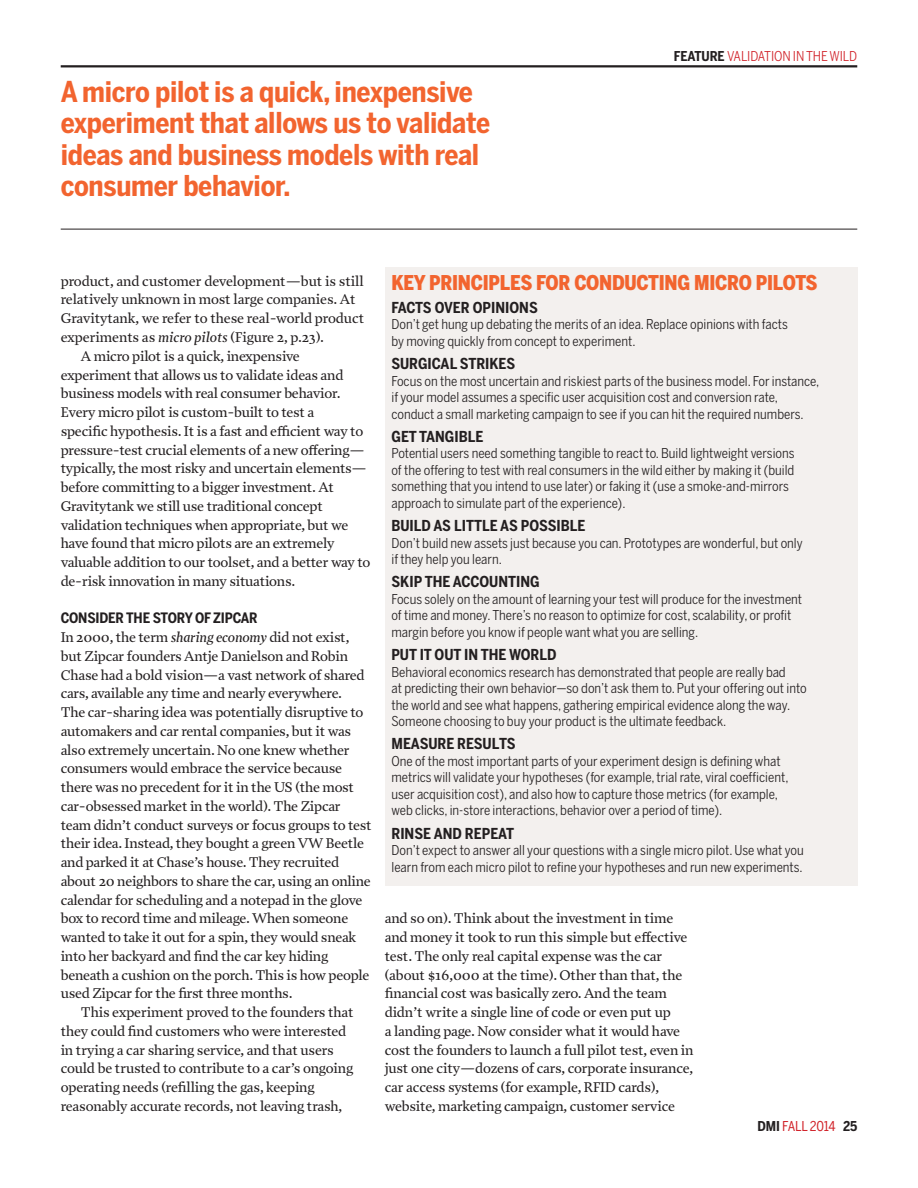
<style>
.page{position:relative;width:918px;height:1188px;background:#fff}
.page>*{position:absolute;margin:0;border:0;box-sizing:border-box;transform-origin:0 0}
.t1{font:700 28.5px/31.5px "Benton Sans Cond";letter-spacing:-.01em;color:#f2642f}
.t2{font:900 20.25px "Benton Sans Cond";color:#f2642f}
.t3{font:700 15px "Benton Sans Cond";color:#231f20}
.t4{font:14.25px/18.8px "Prensa";letter-spacing:-.02em;color:#231f20}
.t5{font:700 14.25px "Benton Sans Cond";letter-spacing:-.01em;color:#231f20}
.t6{font:13.5px/16.5px "Benton Sans Cond";color:#231f20}
.t7{font:13.5px "Benton Sans Cond";color:#d1232a}
.t8{font:13.5px "Benton Sans Cond";letter-spacing:-.015em;color:#d1232a}
.t9{font:700 13.5px "Benton Sans Cond";color:#231f20}
.s1{font-style:italic}
.s2{font-weight:700;color:#231f20}
</style>
<div class="page">
<hr style="left:61px;top:65px;width:796px;height:2px;background:#231f20">
<hr style="left:61px;top:229px;width:796px;height:1px;background:#231f20">
<div style="left:385px;top:268px;width:472px;height:618px;background:#f3f0ee"></div>
<h1 class="t1" style="left:61px;top:76px;width:431px">A MICRO PILOT IS A QUICK, INEXPENSIVE<br>EXPERIMENT THAT ALLOWS US TO VALIDATE<br>IDEAS AND BUSINESS MODELS WITH REAL<br>CONSUMER BEHAVIOR.</h1>
<p class="t9" style="left:674px;top:48px;width:15px">FEATURE</p>
<p class="t7" style="left:727px;top:48px;width:28px">VA LIDATION</p>
<p class="t7" style="left:793px;top:48px;width:64px">IN THEWILD</p>
<p class="t4" style="left:61px;top:271px;width:304px">product, and customer development—but is still</p>
<p class="t4" style="left:61px;top:290px;width:297px">relatively unknown in most large companies. At</p>
<p class="t4" style="left:61px;top:309px;width:305px">Gravitytank, we refer to these real-world product</p>
<p class="t4" style="left:61px;top:328px;width:265px">experiments as <span class="s1">micro pilots</span> (Figure 2, p.23).</p>
<p class="t4" style="left:81px;top:346px;width:220px">A micro pilot is a quick, inexpensive</p>
<p class="t4" style="left:61px;top:365px;width:284px">experiment that allows us to validate ideas and</p>
<p class="t4" style="left:61px;top:384px;width:281px">business models with real consumer behavior.</p>
<p class="t4" style="left:61px;top:403px;width:255px">Every micro pilot is custom-built to test a</p>
<p class="t4" style="left:61px;top:422px;width:304px">specific hypothesis. It is a fast and efficient way to</p>
<p class="t4" style="left:61px;top:440px;width:305px">pressure-test crucial elements of a new offering—</p>
<p class="t4" style="left:61px;top:459px;width:308px">typically, the most risky and uncertain elements—</p>
<p class="t4" style="left:61px;top:478px;width:275px">before committing to a bigger investment. At</p>
<p class="t4" style="left:61px;top:497px;width:264px">Gravitytank we still use traditional concept</p>
<p class="t4" style="left:61px;top:515px;width:289px">validation techniques when appropriate, but we</p>
<p class="t4" style="left:61px;top:534px;width:275px">have found that micro pilots are an extremely</p>
<p class="t4" style="left:61px;top:553px;width:311px">valuable addition to our toolset, and a better way to</p>
<p class="t4" style="left:61px;top:572px;width:236px">de-risk innovation in many situations.</p>
<p class="t5" style="left:61px;top:610px;width:35px">CONSIDER</p>
<p class="t5" style="left:126px;top:610px;width:9px">THE</p>
<p class="t5" style="left:153px;top:610px;width:77px">STORY OF ZIPCAR</p>
<p class="t4" style="left:61px;top:628px;width:313px">In 2000, the term <span class="s1">sharing economy</span> did not exist, but Zipcar founders Antje Danielson and Robin Chase had a bold vision—a vast network of shared cars, available any time and nearly everywhere.<br>The car-sharing idea was potentially disruptive to automakers and car rental companies, but it was also extremely uncertain. No one knew whether consumers would embrace the service because there was no precedent for it in the US (the most car-obsessed market in the world). The Zipcar team didn’t conduct surveys or focus groups to test their idea. Instead, they bought a green VW Beetle and parked it at Chase’s house. They recruited about 20 neighbors to share the car, using an online calendar for scheduling and a notepad in the glove box to record time and mileage. When someone wanted to take it out for a spin, they would sneak into her backyard and find the car key hiding beneath a cushion on the porch. This is how people used Zipcar for the first three months.</p>
<p class="t4" style="left:61px;top:1003px;width:295px;text-indent:20px">This experiment proved to the founders that they could find customers who were interested in trying a car sharing service, and that users could be trusted to contribute to a car’s ongoing operating needs (refilling the gas, keeping reasonably accurate records, not leaving trash,</p>
<h2 class="t2" style="left:391px;top:270px;width:49px">KEY PRINCIPLES</h2>
<h2 class="t2" style="left:536px;top:270px;width:12px">FOR</h2>
<h2 class="t2" style="left:574px;top:270px;width:13px">CONDUCTING</h2>
<h2 class="t2" style="left:694px;top:270px;width:27px">MICRO</h2>
<h2 class="t2" style="left:756px;top:270px;width:12px">PILOTS</h2>
<p class="t3" style="left:391px;top:299px;width:10px">FACTS</p>
<p class="t3" style="left:435px;top:299px;width:19px">OVER</p>
<p class="t3" style="left:473px;top:299px;width:65px">OPI NIONS</p>
<p class="t6" style="left:391px;top:316px;width:398px">Don’t get hung up debating the merits of an idea. Replace opinions with facts by moving quickly from concept to experiment.</p>
<p class="t3" style="left:391px;top:355px;width:13px">SURGICAL</p>
<p class="t3" style="left:460px;top:355px;width:9px">STRIKES</p>
<p class="t6" style="left:391px;top:372px;width:429px">Focus on the most uncertain and riskiest parts of the business model. For instance, if your model assumes a specific user acquisition cost and conversion rate, conduct a small marketing campaign to see if you can hit the required numbers.</p>
<p class="t3" style="left:391px;top:428px;width:85px">GET TANGIBLE</p>
<p class="t6" style="left:391px;top:445px;width:405px">Potential users need something tangible to react to. Build lightweight versions of the offering to test with real consumers in the wild either by making it (build something that you intend to use later) or faking it (use a smoke-and-mirrors approach to simulate part of the experience).</p>
<p class="t3" style="left:391px;top:517px;width:9px">BUILD</p>
<p class="t3" style="left:433px;top:517px;width:25px">AS LITTLE</p>
<p class="t3" style="left:500px;top:517px;width:43px">AS POSSI</p>
<p class="t3" style="left:561px;top:517px;width:18px">BLE</p>
<p class="t6" style="left:391px;top:534px;width:413px">Don’t build new assets just because you can. Prototypes are wonderful, but only if they help you learn.</p>
<p class="t3" style="left:391px;top:573px;width:43px">SKIP THE</p>
<p class="t3" style="left:453px;top:573px;width:87px">ACCOUNTI NG</p>
<p class="t6" style="left:391px;top:591px;width:412px">Focus solely on the amount of learning your test will produce for the investment of time and money. There’s no reason to optimize for cost, scalability, or profit margin before you know if people want what you are selling.</p>
<p class="t3" style="left:391px;top:646px;width:99px">PUT IT OUT IN THE</p>
<p class="t3" style="left:509px;top:646px;width:31px">WORLD</p>
<p class="t6" style="left:391px;top:663px;width:417px">Behavioral economics research has demonstrated that people are really bad<br>at predicting their own behavior—so don’t ask them to. Put your offering out into the world and see what happens, gathering empirical evidence along the way.<br>Someone choosing to buy your product is the ultimate feedback.</p>
<p class="t3" style="left:391px;top:735px;width:21px">MEASURE</p>
<p class="t3" style="left:457px;top:735px;width:4px">RESULTS</p>
<p class="t6" style="left:391px;top:753px;width:398px">One of the most important parts of your experiment design is defining what metrics will validate your hypotheses (for example, trial rate, viral coefficient, user acquisition cost), and also how to capture those metrics (for example, web clicks, in-store interactions, behavior over a period of time).</p>
<p class="t3" style="left:391px;top:824px;width:80px">RINSE AND REPEAT</p>
<p class="t6" style="left:391px;top:842px;width:414px">Don’t expect to answer all your questions with a single micro pilot. Use what you learn from each micro pilot to refine your hypotheses and run new experiments.</p>
<p class="t4" style="left:385px;top:909px;width:310px">and so on). Think about the investment in time and money it took to run this simple but effective test. The only real capital expense was the car (about $16,000 at the time). Other than that, the financial cost was basically zero. And the team didn’t write a single line of code or even put up<br>a landing page. Now consider what it would have cost the founders to launch a full pilot test, even in just one city—dozens of cars, corporate insurance, car access systems (for example, RFID cards), website, marketing campaign, customer service</p>
<p class="t8" style="left:757px;top:1118px;width:101px"><span class="s2">DMI</span> FALL 2014 <span class="s2">25</span></p>
</div>
